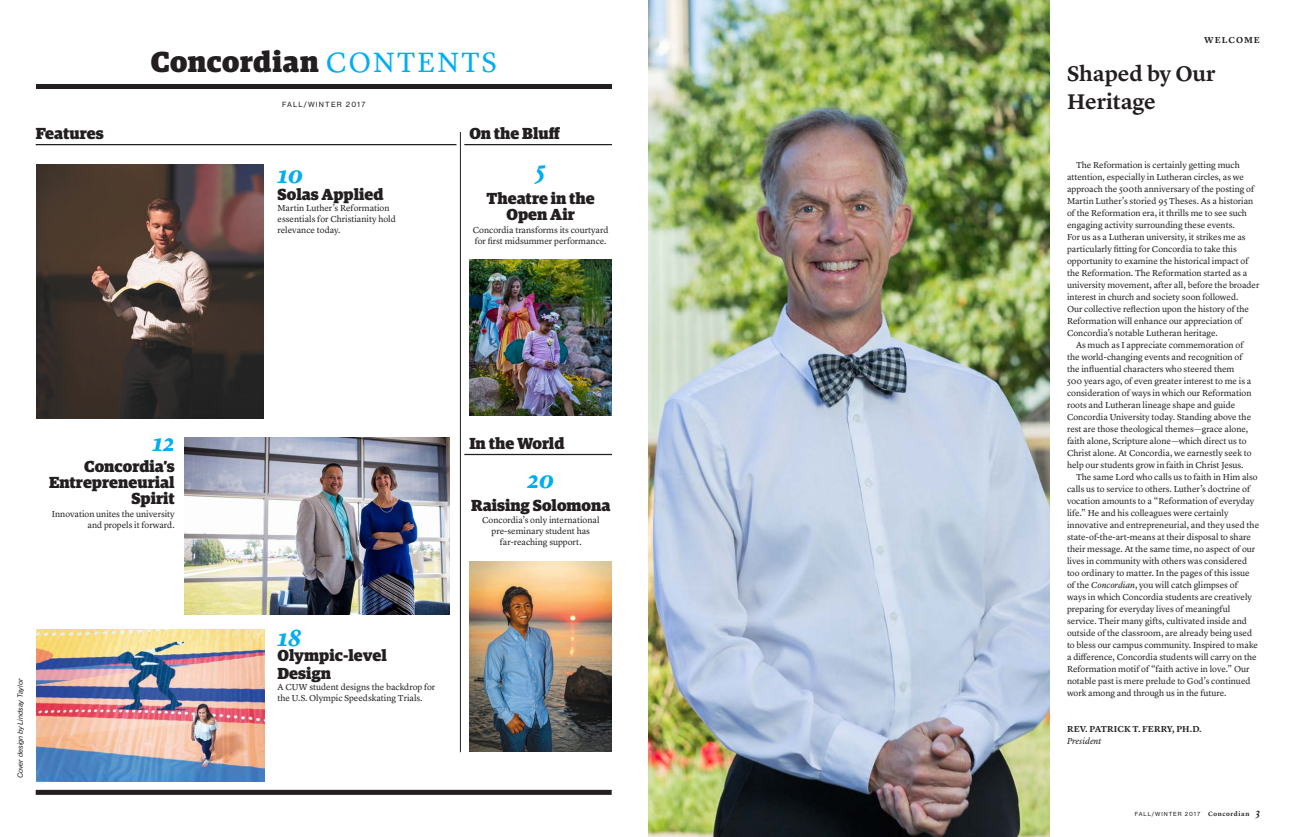
<style>
.page{position:relative;width:1296px;height:837px;background:#fff}
.page>*{position:absolute;margin:0;border:0;box-sizing:border-box;transform-origin:0 0}
.t1{font:900 29px "Guardian Egyp";letter-spacing:.015em;color:#231f20}
.t2{font:italic 700 24px "Lyon Text";letter-spacing:-.005em;color:#00aeef}
.Headlines{font:600 22px/28px "Lyon Text";letter-spacing:-.005em;color:#231f20}
.t3{font:900 16px/16px "Guardian Egyp";color:#231f20;text-align:right}
.Body_Paragraphs{font:9px/12px "Lyon Text";color:#231f20}
.Body_Paragraphs-2{font:600 9px "Lyon Text";letter-spacing:.015em;color:#231f20}
.Body_Paragraphs-3{font:italic 9px "Lyon Text";color:#231f20}
.Body_Paragraphs-4{font:600 9px "Lyon Text";letter-spacing:.115em;color:#231f20}
.t4{font:7px "N Haas Grotesk TX Pro 56 It";color:#231f20}
.t5{font:7px "N Haas Grotesk TX Pro 55 Rg";letter-spacing:.165em;color:#231f20}
.t6{font:5.5px "N Haas Grotesk TX Pro 55 Rg";letter-spacing:.165em;color:#231f20}
.s1{font-family:"Lyon Text";font-weight:400;color:#00aeef}
.s2{font-style:italic}
.s3{font-family:"Lyon Text";font-weight:600;font-size:6.5px}
.s4{font-family:"Lyon Text";font-weight:600;font-style:italic;font-size:10px}
</style>
<div class="page">
<img style="left:648px;top:0;width:402px;height:837px">
<img style="left:184px;top:437px;width:265px;height:177px">
<div style="left:36px;top:84px;width:576px;height:5px;background:#231f20"></div>
<div style="left:36px;top:790px;width:576px;height:5px;background:#231f20"></div>
<hr style="left:36px;top:144px;width:420px;height:1px;background:#231f20">
<hr style="left:464px;top:144px;width:148px;height:1px;background:#231f20">
<hr style="left:464px;top:454px;width:148px;height:1px;background:#231f20">
<img style="left:37px;top:630px;width:227px;height:152px">
<img style="left:37px;top:164px;width:226px;height:254px">
<hr style="left:460px;top:132px;width:1px;height:620px;background:#231f20">
<img style="left:470px;top:259px;width:142px;height:157px">
<img style="left:470px;top:562px;width:142px;height:190px">
<p class="t3" style="left:36px;top:123px;width:70px">Features</p>
<p class="t1" style="left:151px;top:39px;width:347px">Concordian <span class="s1">CONTENTS</span></p>
<p class="t5" style="left:282px;top:101px;width:85px">FALL/WINTER 2017</p>
<p class="t2" style="left:278px;top:156px;width:27px">10</p>
<p class="t3" style="left:278px;top:185px;width:108px">Solas Applied</p>
<p class="Body_Paragraphs" style="left:278px;top:202px;width:120px;line-height:11px">Martin Luther’s Reformation essentials for Christianity hold relevance today.</p>
<p class="t3" style="left:469px;top:123px;width:92px">On the Bluff</p>
<p class="t2" style="left:536px;top:151px;width:11px">5</p>
<p class="t3" style="left:487px;top:189px;width:110px;text-align:center">Theatre in the<br>Open Air</p>
<p class="Body_Paragraphs" style="left:473px;top:224px;width:137px;line-height:11px">Concordia transforms its courtyard for first midsummer performance.</p>
<p class="t2" style="left:153px;top:425px;width:24px">12</p>
<p class="t3" style="left:49px;top:456px;width:127px">Concordia’s<br>Entrepreneurial<br>Spirit</p>
<p class="Body_Paragraphs" style="left:52px;top:508px;width:124px;line-height:11px;text-align:right">Innovation unites the university and propels it forward.</p>
<p class="t4" style="left:16px;top:778px;width:101px;rotate:-90deg">Cover design by Lindsay Taylor</p>
<p class="t2" style="left:278px;top:620px;width:25px">18</p>
<p class="t3" style="left:278px;top:645px;width:111px;line-height:18px;text-align:left">Olympic-level<br>Design</p>
<p class="Body_Paragraphs" style="left:278px;top:681px;width:159px;line-height:11px">A CUW student designs the backdrop for the U.S. Olympic Speedskating Trials.</p>
<p class="t3" style="left:469px;top:433px;width:97px">In the World</p>
<p class="t2" style="left:527px;top:461px;width:29px">20</p>
<p class="t3" style="left:471px;top:496px;width:141px">Raising Solomona</p>
<p class="Body_Paragraphs" style="left:482px;top:514px;width:119px;line-height:11px;text-align:center">Concordia’s only international pre-seminary student has far-reaching support.</p>
<p class="Body_Paragraphs-4" style="left:1204px;top:33px;width:57px">WELCOME</p>
<p class="Headlines" style="left:1067px;top:58px;width:150px">Shaped by Our<br>Heritage</p>
<p class="Body_Paragraphs" style="left:1067px;top:158px;width:194px;text-indent:9px">The Reformation is certainly getting much attention, especially in Lutheran circles, as we approach the 500th anniversary of the posting of Martin Luther’s storied 95 Theses. As a historian of the Reformation era, it thrills me to see such engaging activity surrounding these events.<br>For us as a Lutheran university, it strikes me as particularly fitting for Concordia to take this opportunity to examine the historical impact of the Reformation. The Reformation started as a university movement, after all, before the broader interest in church and society soon followed.<br>Our collective reflection upon the history of the Reformation will enhance our appreciation of Concordia’s notable Lutheran heritage.</p>
<p class="Body_Paragraphs" style="left:1067px;top:338px;width:186px;text-indent:9px">As much as I appreciate commemoration of the world-changing events and recognition of the influential characters who steered them 500 years ago, of even greater interest to me is a consideration of ways in which our Reformation roots and Lutheran lineage shape and guide Concordia University today. Standing above the rest are those theological themes—grace alone, faith alone, Scripture alone—which direct us to Christ alone. At Concordia, we earnestly seek to help our students grow in faith in Christ Jesus.</p>
<p class="Body_Paragraphs" style="left:1067px;top:470px;width:194px;text-indent:9px">The same Lord who calls us to faith in Him also calls us to service to others. Luther’s doctrine of vocation amounts to a “Reformation of everyday life.” He and his colleagues were certainly innovative and entrepreneurial, and they used the state-of-the-art-means at their disposal to share their message. At the same time, no aspect of our lives in community with others was considered too ordinary to matter. In the pages of this issue of the <span class="s2">Concordian</span>, you will catch glimpses of<br>ways in which Concordia students are creatively preparing for everyday lives of meaningful service. Their many gifts, cultivated inside and outside of the classroom, are already being used to bless our campus community. Inspired to make a difference, Concordia students will carry on the Reformation motif of “faith active in love.” Our notable past is mere prelude to God’s continued work among and through us in the future.</p>
<p class="Body_Paragraphs-2" style="left:1067px;top:722px;width:136px">REV. PATRICK T. FERRY, PH.D.</p>
<p class="Body_Paragraphs-3" style="left:1067px;top:734px;width:36px">President</p>
<p class="t6" style="left:1135px;top:811px;width:127px">FALL/WINTER 2017 <span class="s3">Concordian</span> <span class="s4">3</span></p>
</div>
